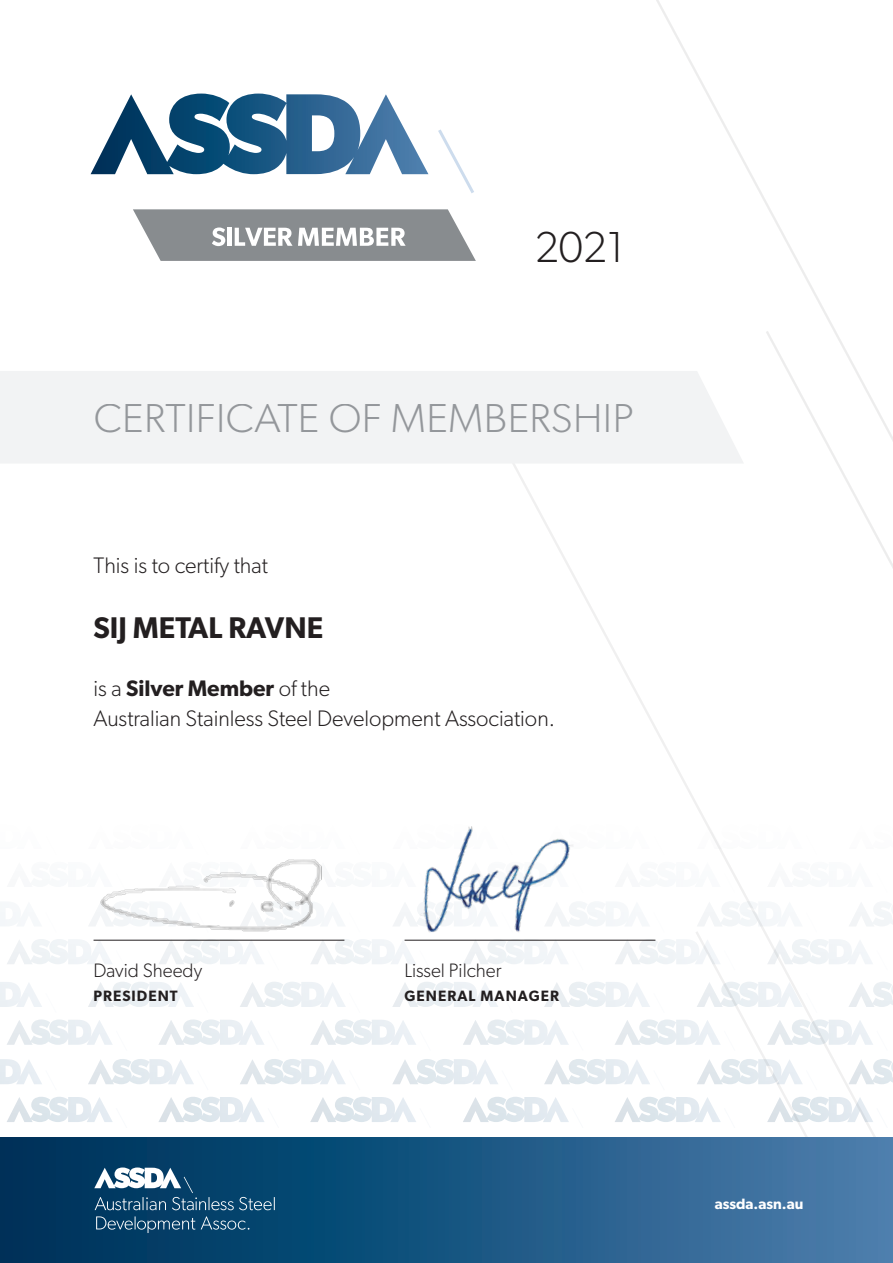
<style>
.page{position:relative;width:893px;height:1263px;background:#fff}
.page>*{position:absolute;margin:0;border:0;box-sizing:border-box;transform-origin:0 0}
.t1{font:300 43.5px "Gibson";color:#231f20}
.t2{font:300 40.5px "Gibson";letter-spacing:.01em;color:#9d9fa2}
.Company_name{font:600 30px "Gibson";color:#231f20}
.Body_text{font:300 22.5px/30px "Gibson";color:#231f20}
.t3{font:300 19.5px "Gibson";color:#231f20}
.t4{font:600 15px "Gibson";letter-spacing:.07em;color:#231f20}
.t5{font:600 15px "Gibson";color:#fff}
.s1{font-weight:600}
</style>
<div class="page">
<svg style="left:7px;top:1097px;width:106px;height:25px"></svg>
<svg style="left:158px;top:1097px;width:106px;height:25px"></svg>
<svg style="left:463px;top:1097px;width:39px;height:25px"></svg>
<svg style="left:310px;top:1097px;width:106px;height:25px"></svg>
<svg style="left:7px;top:939px;width:105px;height:25px"></svg>
<svg style="left:159px;top:946px;width:105px;height:18px"></svg>
<svg style="left:463px;top:946px;width:39px;height:18px"></svg>
<svg style="left:311px;top:939px;width:105px;height:25px"></svg>
<svg style="left:7px;top:1019px;width:105px;height:26px"></svg>
<svg style="left:159px;top:1019px;width:105px;height:26px"></svg>
<svg style="left:463px;top:1019px;width:39px;height:26px"></svg>
<svg style="left:310px;top:1019px;width:106px;height:26px"></svg>
<svg style="left:0;top:1059px;width:42px;height:25px"></svg>
<svg style="left:88px;top:1059px;width:106px;height:25px"></svg>
<svg style="left:392px;top:1059px;width:106px;height:25px"></svg>
<svg style="left:240px;top:1059px;width:106px;height:25px"></svg>
<svg style="left:882px;top:1059px;width:11px;height:25px"></svg>
<svg style="left:0;top:912px;width:20px;height:14px"></svg>
<svg style="left:393px;top:904px;width:16px;height:22px"></svg>
<svg style="left:882px;top:903px;width:11px;height:23px"></svg>
<svg style="left:0;top:982px;width:42px;height:25px"></svg>
<svg style="left:88px;top:982px;width:106px;height:25px"></svg>
<svg style="left:392px;top:982px;width:106px;height:25px"></svg>
<svg style="left:240px;top:982px;width:106px;height:25px"></svg>
<svg style="left:882px;top:982px;width:11px;height:25px"></svg>
<svg style="left:502px;top:463px;width:380px;height:659px"></svg>
<svg style="left:695px;top:931px;width:187px;height:206px"></svg>
<svg style="left:649px;top:0;width:187px;height:466px"></svg>
<svg style="left:766px;top:331px;width:127px;height:262px"></svg>
<div style="left:0;top:371px;width:744px;height:92px;background:#f2f3f4"></div>
<hr style="left:94px;top:940px;width:250px;height:1px;background:#231f20">
<hr style="left:405px;top:940px;width:250px;height:1px;background:#231f20">
<div style="left:0;top:1137px;width:893px;height:126px;background:linear-gradient(to right,#002e56,#497dad)"></div>
<svg style="left:96px;top:1216px;width:153px;height:17px;background:#275a7d"></svg>
<svg style="left:94px;top:1167px;width:181px;height:43px;background:#376787"></svg>
<svg style="left:438px;top:129px;width:36px;height:64px"></svg>
<svg style="left:133px;top:209px;width:343px;height:52px"></svg>
<svg style="left:91px;top:94px;width:337px;height:80px"></svg>
<img style="left:81px;top:859px;width:258px;height:87px">
<img style="left:409px;top:814px;width:174px;height:132px">
<p class="t1" style="left:535px;top:220px;width:92px">2021</p>
<h2 class="t2" style="left:94px;top:394px;width:542px">CERTIFICATE OF MEMBERSHIP</h2>
<p class="Body_text" style="left:94px;top:549px;width:176px">This is to certify that</p>
<p class="Company_name" style="left:94px;top:609px;width:231px">SIJ METAL RAVNE</p>
<p class="Body_text" style="left:94px;top:673px;width:463px">is a <span class="s1">Silver Member</span> of the<br>Australian Stainless Steel Development Association.</p>
<p class="t3" style="left:94px;top:959px;width:110px">David Sheedy</p>
<p class="t4" style="left:94px;top:987px;width:86px">PRESIDENT</p>
<p class="t3" style="left:405px;top:959px;width:98px">Lissel Pilcher</p>
<p class="t4" style="left:405px;top:987px;width:156px">GENERAL MANAGER</p>
<p class="t5" style="left:715px;top:1195px;width:90px">assda.asn.au</p>
</div>
